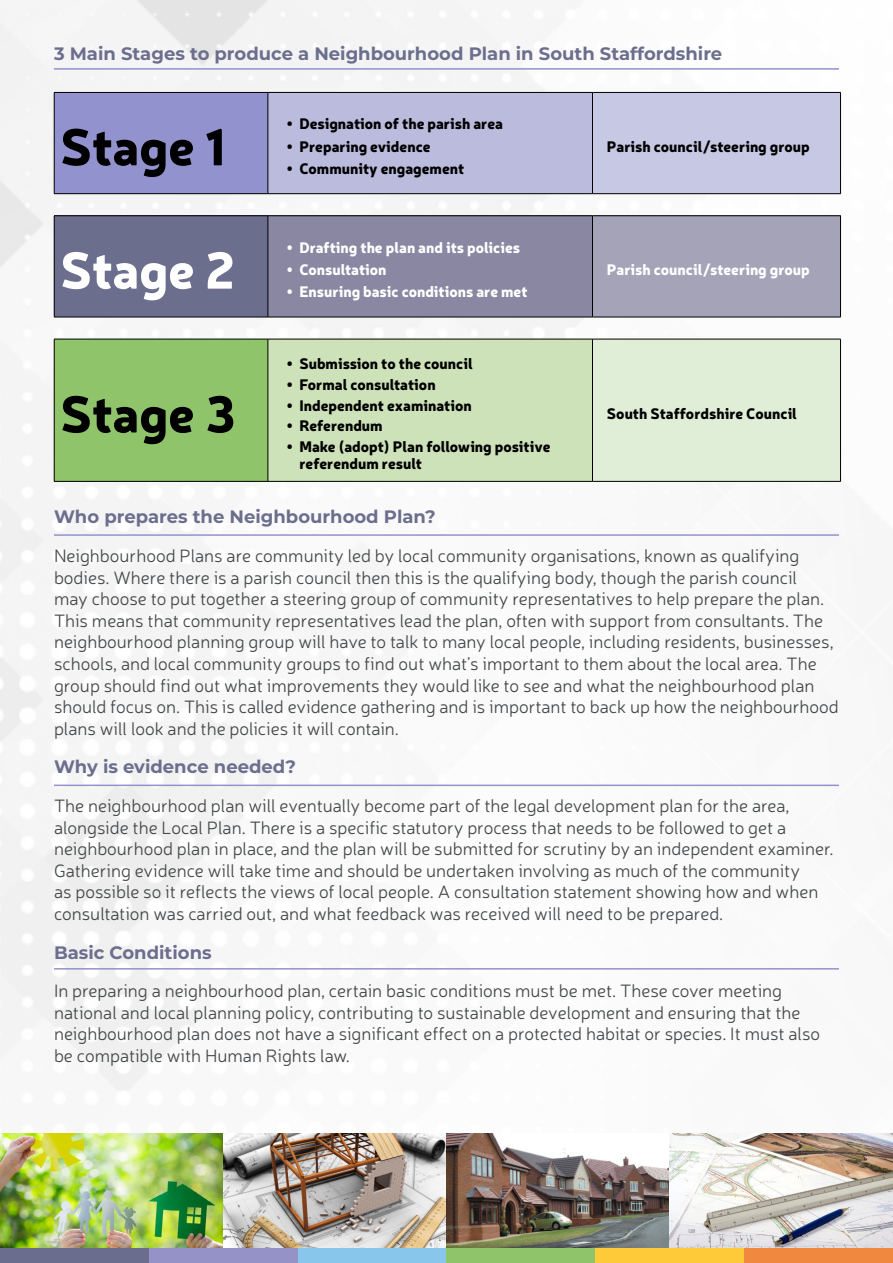
<style>
.page{position:relative;width:893px;height:1263px;background:#fff}
.page>*{position:absolute;margin:0;border:0;box-sizing:border-box;transform-origin:0 0}
.t1{font:900 51px "Neris";color:#000}
.t2{font:900 51px "Neris";color:#fff}
.t3{font:300 18px/21.6px "Neris";color:#444749}
.t4{font:700 18px "Montserrat";color:#6c6e8e}
.t5{font:900 15px/16.5px "Neris";color:#000}
.t6{font:900 15px "Neris";color:#fff}
</style>
<div class="page">
<div style="left:0;top:1247px;width:149px;height:16px;background:#6a6d8e"></div>
<div style="left:149px;top:1247px;width:149px;height:16px;background:#9492c7"></div>
<div style="left:298px;top:1247px;width:148px;height:16px;background:#88c6ec"></div>
<div style="left:446px;top:1247px;width:149px;height:16px;background:#90c46b"></div>
<div style="left:595px;top:1247px;width:149px;height:16px;background:#feca3a"></div>
<div style="left:744px;top:1247px;width:149px;height:16px;background:#f1883f"></div>
<img style="left:0;top:1133px;width:893px;height:114px">
<hr style="left:54px;top:68px;width:785px;height:2px;background:#9292ce">
<hr style="left:54px;top:784px;width:785px;height:2px;background:#9292ce">
<hr style="left:54px;top:534px;width:785px;height:2px;background:#9292ce">
<hr style="left:54px;top:968px;width:785px;height:1px;background:#9292ce">
<div style="left:54px;top:92px;width:214px;height:102px;background:#9292ce"></div>
<div style="left:268px;top:92px;width:324px;height:102px;background:#bbbbde"></div>
<div style="left:592px;top:92px;width:248px;height:102px;background:#c7c8e4"></div>
<hr style="left:54px;top:92px;width:214px;height:1px;background:#000">
<hr style="left:54px;top:93px;width:1px;height:100px;background:#000">
<hr style="left:268px;top:92px;width:324px;height:1px;background:#000">
<hr style="left:268px;top:93px;width:1px;height:100px;background:#000">
<hr style="left:592px;top:92px;width:249px;height:1px;background:#000">
<hr style="left:592px;top:93px;width:1px;height:100px;background:#000">
<hr style="left:840px;top:93px;width:1px;height:100px;background:#000">
<hr style="left:54px;top:193px;width:214px;height:1px;background:#000">
<hr style="left:268px;top:193px;width:324px;height:1px;background:#000">
<hr style="left:592px;top:193px;width:249px;height:1px;background:#000">
<div style="left:54px;top:216px;width:214px;height:101px;background:#6c6e8e"></div>
<div style="left:268px;top:216px;width:324px;height:101px;background:#8987a2"></div>
<div style="left:592px;top:216px;width:248px;height:101px;background:#a5a3b8"></div>
<hr style="left:54px;top:215px;width:214px;height:1px;background:#000">
<hr style="left:54px;top:216px;width:1px;height:101px;background:#000">
<hr style="left:268px;top:215px;width:324px;height:1px;background:#000">
<hr style="left:268px;top:216px;width:1px;height:101px;background:#000">
<hr style="left:592px;top:215px;width:249px;height:1px;background:#000">
<hr style="left:592px;top:216px;width:1px;height:101px;background:#000">
<hr style="left:840px;top:216px;width:1px;height:101px;background:#000">
<hr style="left:54px;top:317px;width:214px;height:1px;background:#000">
<hr style="left:268px;top:317px;width:324px;height:1px;background:#000">
<hr style="left:592px;top:317px;width:249px;height:1px;background:#000">
<div style="left:54px;top:339px;width:214px;height:142px;background:#90c46b"></div>
<div style="left:268px;top:339px;width:324px;height:142px;background:#cde2b9"></div>
<div style="left:592px;top:339px;width:248px;height:142px;background:#e1eed7"></div>
<hr style="left:54px;top:339px;width:214px;height:1px;background:#000">
<hr style="left:54px;top:339px;width:1px;height:142px;background:#000">
<hr style="left:268px;top:339px;width:324px;height:1px;background:#000">
<hr style="left:268px;top:339px;width:1px;height:142px;background:#000">
<hr style="left:592px;top:339px;width:249px;height:1px;background:#000">
<hr style="left:592px;top:339px;width:1px;height:142px;background:#000">
<hr style="left:840px;top:339px;width:1px;height:142px;background:#000">
<hr style="left:54px;top:481px;width:214px;height:1px;background:#000">
<hr style="left:268px;top:481px;width:324px;height:1px;background:#000">
<hr style="left:592px;top:481px;width:249px;height:1px;background:#000">
<p class="t4" style="left:54px;top:41px;width:670px">3 Main Stages to produce a Neighbourhood Plan in South Staffordshire</p>
<h1 class="t1" style="left:60px;top:109px;width:166px">Stage 1</h1>
<h1 class="t2" style="left:60px;top:233px;width:177px">Stage 2</h1>
<h1 class="t1" style="left:60px;top:376px;width:177px">Stage 3</h1>
<p class="t5" style="left:287px;top:115px;width:218px">• Designation of the parish area</p>
<p class="t5" style="left:287px;top:137px;width:145px">• Preparing evidence</p>
<p class="t5" style="left:287px;top:159px;width:179px">• Community engagement</p>
<p class="t6" style="left:287px;top:236px;width:235px">• Drafting the plan and its policies</p>
<p class="t6" style="left:287px;top:259px;width:101px">• Consultation</p>
<p class="t6" style="left:287px;top:281px;width:243px">• Ensuring basic conditions are met</p>
<p class="t5" style="left:287px;top:355px;width:188px">• Submission to the council</p>
<p class="t5" style="left:287px;top:375px;width:150px">• Formal consultation</p>
<p class="t5" style="left:287px;top:396px;width:187px">• Independent examination</p>
<p class="t5" style="left:287px;top:417px;width:97px">• Referendum</p>
<p class="t5" style="left:299px;top:438px;width:253px;text-indent:-13px">• Make (adopt) Plan following positive referendum result</p>
<p class="t5" style="left:607px;top:137px;width:204px">Parish council/steering group</p>
<p class="t6" style="left:607px;top:259px;width:204px">Parish council/steering group</p>
<p class="t5" style="left:607px;top:404px;width:192px">South Staffordshire Council</p>
<p class="t4" style="left:54px;top:504px;width:383px">Who prepares the Neighbourhood Plan?</p>
<p class="t3" style="left:54px;top:544px;width:786px">Neighbourhood Plans are community led by local community organisations, known as qualifying bodies. Where there is a parish council then this is the qualifying body, though the parish council<br>may choose to put together a steering group of community representatives to help prepare the plan.<br>This means that community representatives lead the plan, often with support from consultants. The neighbourhood planning group will have to talk to many local people, including residents, businesses, schools, and local community groups to find out what’s important to them about the local area. The group should find out what improvements they would like to see and what the neighbourhood plan should focus on. This is called evidence gathering and is important to back up how the neighbourhood plans will look and the policies it will contain.</p>
<p class="t4" style="left:54px;top:754px;width:243px">Why is evidence needed?</p>
<p class="t3" style="left:54px;top:794px;width:781px">The neighbourhood plan will eventually become part of the legal development plan for the area, alongside the Local Plan. There is a specific statutory process that needs to be followed to get a neighbourhood plan in place, and the plan will be submitted for scrutiny by an independent examiner.<br>Gathering evidence will take time and should be undertaken involving as much of the community<br>as possible so it reflects the views of local people. A consultation statement showing how and when consultation was carried out, and what feedback was received will need to be prepared.</p>
<p class="t4" style="left:54px;top:939px;width:159px">Basic Conditions</p>
<p class="t3" style="left:54px;top:979px;width:768px">In preparing a neighbourhood plan, certain basic conditions must be met. These cover meeting national and local planning policy, contributing to sustainable development and ensuring that the neighbourhood plan does not have a significant effect on a protected habitat or species. It must also be compatible with Human Rights law.</p>
</div>
